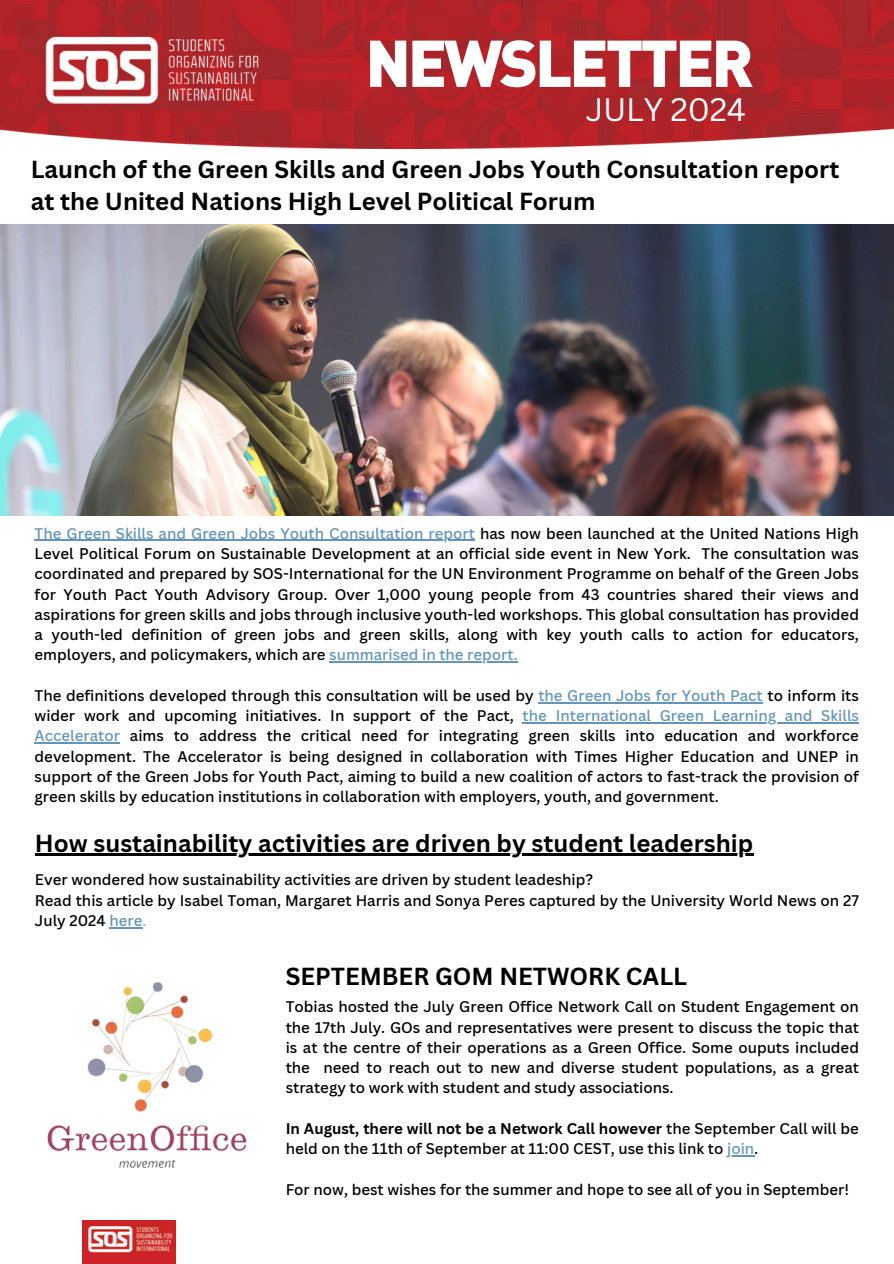
<style>
.page{position:relative;width:894px;height:1264px;background:#fff}
.page>*{position:absolute;margin:0;border:0;box-sizing:border-box;transform-origin:0 0}
.t1{font:31.65px "Canva Sans";letter-spacing:-.005em;color:#fff}
.t2{font:700 24px/32.7px "Canva Sans";color:#000}
.t3{font:500 15px/20.2px "Canva Sans";color:#000;text-align:justify}
.s1{color:#6395ba}
.s2{font-weight:400;color:#6395ba}
.s3{font-weight:700}
</style>
<div class="page">
<div style="left:82px;top:1220px;width:94px;height:43px;background:#ce2229"></div>
<img style="left:88px;top:1226px;width:85px;height:27px">
<img style="left:0;top:0;width:893px;height:148px">
<svg style="left:370px;top:41px;width:36px;height:46px"></svg>
<svg style="left:412px;top:40px;width:340px;height:47px"></svg>
<img style="left:37px;top:28px;width:229px;height:89px">
<img style="left:0;top:224px;width:892px;height:291px">
<hr style="left:35px;top:540px;width:440px;height:1px;background:#6395ba">
<hr style="left:329px;top:661px;width:188px;height:1px;background:#6395ba">
<hr style="left:538px;top:702px;width:224px;height:1px;background:#6395ba">
<hr style="left:522px;top:722px;width:336px;height:1px;background:#6395ba">
<hr style="left:35px;top:742px;width:85px;height:1px;background:#6395ba">
<img style="left:47px;top:982px;width:200px;height:186px">
<svg style="left:731px;top:1155px;width:23px;height:1px"></svg>
<hr style="left:109px;top:927px;width:33px;height:1px;background:#6395ba">
<hr style="left:35px;top:853px;width:718px;height:3px;background:#000">
<h3 class="t1" style="left:585px;top:87px;width:162px">JULY 2024</h3>
<h4 class="t2" style="left:31px;top:152px;width:810px">Launch of the Green Skills and Green Jobs Youth Consultation report at the United Nations High Level Political Forum</h4>
<h4 class="t3" style="left:35px;top:523px;width:825px"><span class="s1">The Green Skills and Green Jobs Youth Consultation report</span> has now been launched at the United Nations High Level Political Forum on Sustainable Development at an official side event in New York. The consultation was coordinated and prepared by SOS-International for the UN Environment Programme on behalf of the Green Jobs for Youth Pact Youth Advisory Group. Over 1,000 young people from 43 countries shared their views and aspirations for green skills and jobs through inclusive youth-led workshops. This global consultation has provided a youth-led definition of green jobs and green skills, along with key youth calls to action for educators, employers, and policymakers, which are <span class="s1">summarised in the report.</span></h4>
<h3 class="t3" style="left:35px;top:685px;width:825px">The definitions developed through this consultation will be used by <span class="s1">the Green Jobs for Youth Pact</span> to inform its wider work and upcoming initiatives. In support of the Pact,</h3>
<p class="t3" style="left:35px;top:705px;width:825px;text-indent:488px"><span class="s1">the International Green Learning and Skills Accelerator</span> aims to address the critical need for integrating green skills into education and workforce development. The Accelerator is being designed in collaboration with Times Higher Education and UNEP in support of the Green Jobs for Youth Pact, aiming to build a new coalition of actors to fast-track the provision of green skills by education institutions in collaboration with employers, youth, and government.</p>
<h2 class="t2" style="left:35px;top:825px;width:719px">How sustainability activities are driven by student leadership</h2>
<h4 class="t3" style="left:35px;top:869px;width:559px">Ever wondered how sustainability activities are driven by student leadeship?</h4>
<p class="t3" style="left:35px;top:889px;width:825px">Read this article by Isabel Toman, Margaret Harris and Sonya Peres captured by the University World News on 27<br>July 2024 <span class="s1">here</span><span class="s2">.</span></p>
<h4 class="t2" style="left:285px;top:959px;width:403px">SEPTEMBER GOM NETWORK CALL</h4>
<p class="t3" style="left:285px;top:996px;width:574px">Tobias hosted the July Green Office Network Call on Student Engagement on the 17th July. GOs and representatives were present to discuss the topic that is at the centre of their operations as a Green Office. Some ouputs included the need to reach out to new and diverse student populations, as a great strategy to work with student and study associations.</p>
<h2 class="t3" style="left:285px;top:1118px;width:574px"><span class="s3">In August, there will not be a Network Call however</span> the September Call will be held on the 11th of September at 11:00 CEST, use this link to <span class="s1">join</span>.</h2>
<h4 class="t3" style="left:285px;top:1178px;width:564px">For now, best wishes for the summer and hope to see all of you in September!</h4>
</div>
